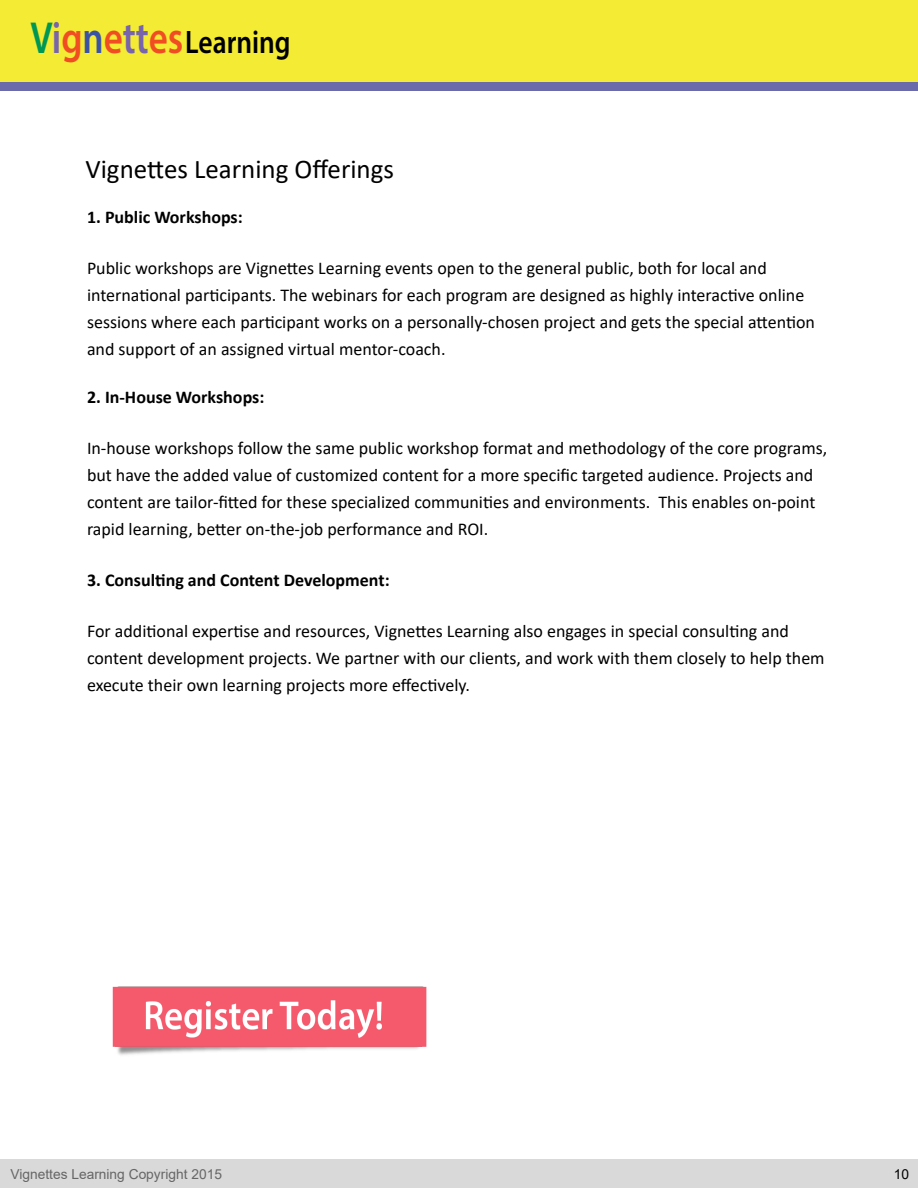
<style>
.page{position:relative;width:918px;height:1188px;background:#fff}
.page>*{position:absolute;margin:0;border:0;box-sizing:border-box;transform-origin:0 0}
.t1{font:600 32.55px "Myriad Pro";color:#000;scale:.84 1}
.t2{font:27px "Calibri";color:#000}
.t3{font:18px/27px "Calibri";color:#000}
.t4{font:18px/27px "Calibri";color:#010000}
.t5{font:700 18px "Calibri";color:#000}
.t6{font:13.8px "Arial";color:#666}
.t7{font:13.8px "Arial";color:#000}
.s1{font-size:45px;color:#009654}
.s2{font-size:45px;color:#7764ac}
.s3{font-size:45px;color:#f04d23}
.s4{font-size:45px;color:#3b53a4}
</style>
<div class="page">
<div style="left:0;top:0;width:918px;height:86px;background:#f3eb34"></div>
<div style="left:0;top:82px;width:918px;height:9px;background:#6b6aab"></div>
<div style="left:0;top:1160px;width:918px;height:28px;background:#d9d9d9"></div>
<img style="left:112px;top:986px;width:315px;height:69px">
<h1 class="t1" style="left:31px;top:22px;width:311px"><span class="s1">V</span><span class="s2">i</span><span class="s3">g</span><span class="s4">n</span><span class="s3">e</span><span class="s2">tt</span><span class="s3">es</span>Learning</h1>
<h2 class="t2" style="left:86px;top:150px;width:310px">Vignettes Learning Offerings</h2>
<p class="t5" style="left:87px;top:204px;width:157px">1. Public Workshops:</p>
<p class="t3" style="left:87px;top:254px;width:730px">Public workshops are Vignettes Learning events open to the general public, both for local and international participants. The webinars for each program are designed as highly interactive online sessions where each participant works on a personally-chosen project and gets the special attention and support of an assigned virtual mentor-coach.</p>
<p class="t5" style="left:87px;top:384px;width:179px">2. In-House Workshops:</p>
<p class="t3" style="left:87px;top:434px;width:742px">In-house workshops follow the same public workshop format and methodology of the core programs, but have the added value of customized content for a more specific targeted audience. Projects and content are tailor-fitted for these specialized communities and environments. This enables on-point rapid learning, better on-the-job performance and ROI.</p>
<p class="t5" style="left:87px;top:567px;width:304px">3. Consulting and Content Development:</p>
<p class="t4" style="left:87px;top:617px;width:739px">For additional expertise and resources, Vignettes Learning also engages in special consulting and content development projects. We partner with our clients, and work with them closely to help them execute their own learning projects more effectively.</p>
<p class="t6" style="left:10px;top:1164px;width:213px">Vignettes Learning Copyright 2015</p>
<p class="t7" style="left:894px;top:1164px;width:17px">10</p>
</div>
